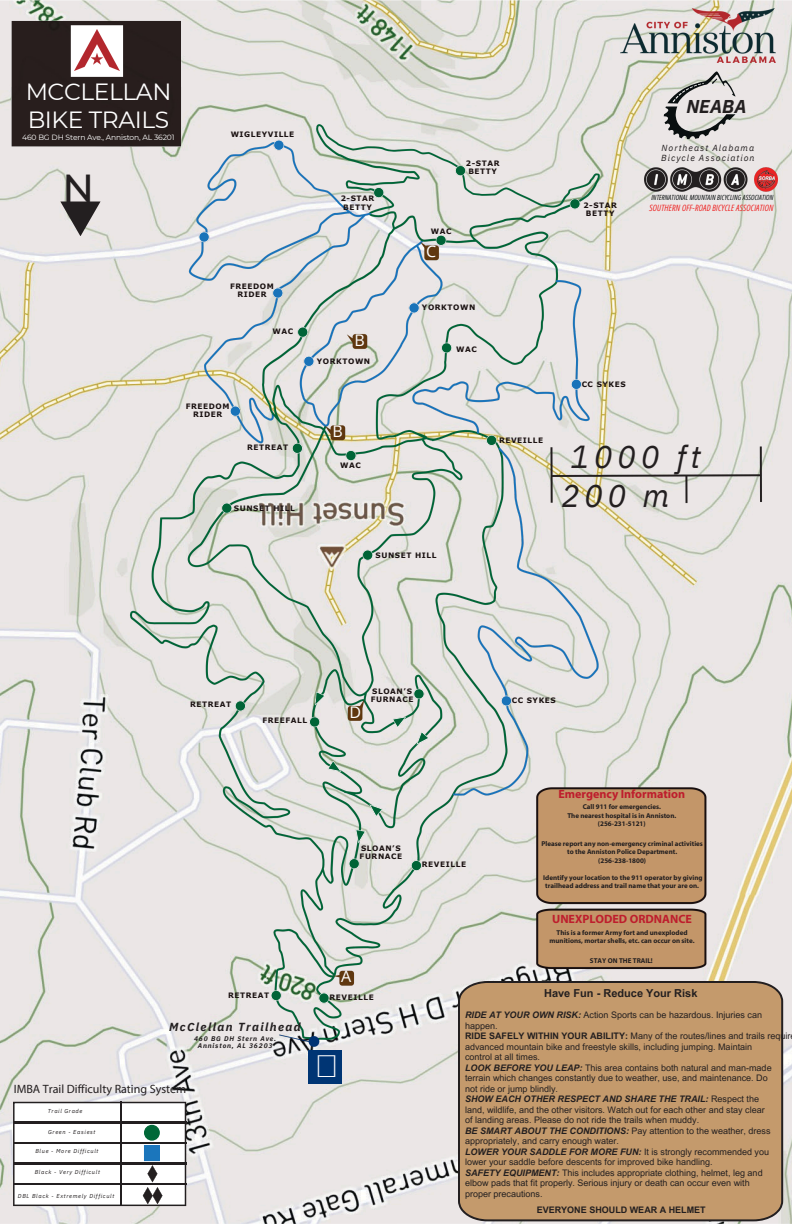
<style>
.page{position:relative;width:792px;height:1224px;background:#fff}
.page>*{position:absolute;margin:0;border:0;box-sizing:border-box;transform-origin:0 0}
.t1{font:500 39px "Montserrat";color:#231f20}
.t2{font:italic 31.8px "IBM Plex Sans";letter-spacing:.135em;color:#231f20}
.t3{font:23.4px/27.8px "Montserrat";letter-spacing:-.015em;color:#fff}
.t4{font:italic 700 18.5px "IBM Plex Sans";color:#231f20}
.t5{font:16px "Open Sans";color:#fff}
.t6{font:12.1px "Myriad Pro";color:#231f20}
.t7{font:700 12px "Myriad Pro";color:#be1e2d}
.t8{font:italic 700 11.7px "IBM Plex Sans";letter-spacing:.12em;color:#231f20}
.t9{font:700 11px "Arial MT Pro";color:#231f20}
.t10{font:9px/10.5px "Arial MT Pro";color:#231f20}
.t11{font:700 9px "Arial MT Pro";color:#231f20}
.t12{font:italic 8.8px/10.5px "IBM Plex Sans";letter-spacing:.12em;color:#231f20}
.t13{font:italic 8.7px "Open Sans Condensed";letter-spacing:.015em;color:#ee2424}
.t14{font:7.6px "Montserrat";letter-spacing:-.02em;color:#fff}
.t15{font:700 7.4px/8.2px "Verdana Pro";letter-spacing:.075em;color:#1b1212;text-align:center}
.t16{font:italic 7.1px "Open Sans Condensed";letter-spacing:.015em;color:#090f10}
.t17{font:700 7px/8.2px "Myriad Pro";color:#231f20;text-align:center}
.t18{font:italic 700 6.7px/7.5px "IBM Plex Sans";letter-spacing:.12em;color:#231f20;text-align:center}
.t19{font:italic 5.7px "IBM Plex Sans";letter-spacing:.115em;color:#231f20}
.s1{font-weight:700;font-style:italic}
.s2{font-weight:700}
</style>
<div class="page">
<img style="left:0;top:0;width:792px;height:1224px">
<div style="left:458px;top:981px;width:325px;height:240px;background:#c49a6c"></div>
<svg style="left:664px;top:71px;width:72px;height:49px;background:#c9c6c5"></svg>
<svg style="left:60px;top:202px;width:41px;height:34px"></svg>
<svg style="left:13px;top:1102px;width:173px;height:104px"></svg>
<img style="left:766px;top:163px;width:17px;height:33px">
<div style="left:11px;top:21px;width:170px;height:126px;background:#281e1d"></div>
<img style="left:125px;top:120px;width:641px;height:931px">
<img style="left:74px;top:30px;width:45px;height:41px">
<img style="left:621px;top:8px;width:154px;height:55px">
<svg style="left:308px;top:1050px;width:33px;height:33px"></svg>
<p class="t3" style="left:26px;top:78px;width:147px">MCCLELLAN<br>BIKE TRAILS</p>
<p class="t14" style="left:22px;top:133px;width:154px">460 BG DH Stern Ave., Anniston, AL 36201</p>
<p class="t1" style="left:63px;top:164px;width:33px">N</p>
<p class="t15" style="left:231px;top:130px;width:65px">WIGLEYVILLE</p>
<p class="t15" style="left:230px;top:282px;width:45px">FREEDOM<br>RIDER</p>
<p class="t15" style="left:273px;top:327px;width:22px">WAC</p>
<p class="t15" style="left:186px;top:402px;width:45px">FREEDOM<br>RIDER</p>
<p class="t15" style="left:247px;top:443px;width:43px">RETREAT</p>
<h6 class="t15" style="left:234px;top:504px;width:62px">SUNSET HILL</h6>
<p class="t15" style="left:341px;top:194px;width:35px">2-STAR<br>BETTY</p>
<p class="t5" style="left:354px;top:329px;width:12px">B</p>
<h1 class="t15" style="left:317px;top:357px;width:55px">YORKTOWN</h1>
<p class="t5" style="left:332px;top:420px;width:12px">B</p>
<h1 class="t15" style="left:340px;top:461px;width:22px">WAC</h1>
<p class="t15" style="left:466px;top:159px;width:35px">2-STAR<br>BETTY</p>
<p class="t15" style="left:431px;top:227px;width:22px">WAC</p>
<p class="t5" style="left:426px;top:240px;width:12px">C</p>
<p class="t15" style="left:422px;top:303px;width:55px">YORKTOWN</p>
<p class="t15" style="left:456px;top:345px;width:22px">WAC</p>
<p class="t15" style="left:499px;top:436px;width:46px">REVEILLE</p>
<p class="t15" style="left:376px;top:551px;width:62px">SUNSET HILL</p>
<p class="t15" style="left:583px;top:201px;width:35px">2-STAR<br>BETTY</p>
<p class="t4" style="left:686px;top:94px;width:62px">NEABA</p>
<p class="t12" style="left:661px;top:142px;width:95px">Northeast Alabama<br>Bicycle Association</p>
<h2 class="t16" style="left:651px;top:193px;width:124px">INTERNATIONAL MOUNTAIN BICYCLING ASSOCIATION</h2>
<p class="t13" style="left:650px;top:202px;width:126px">SOUTHERN OFF-ROAD BICYCLE ASSOCIATION</p>
<p class="t15" style="left:582px;top:380px;width:46px">CC SYKES</p>
<p class="t2" style="left:570px;top:436px;width:132px">1000 ft</p>
<p class="t2" style="left:561px;top:474px;width:110px">200 m</p>
<p class="t15" style="left:190px;top:700px;width:43px">RETREAT</p>
<p class="t15" style="left:262px;top:716px;width:46px">FREEFALL</p>
<p class="t5" style="left:350px;top:700px;width:13px">D</p>
<p class="t15" style="left:371px;top:687px;width:44px;text-align:left">SLOAN’S<br>FURNACE</p>
<p class="t15" style="left:512px;top:696px;width:46px">CC SYKES</p>
<p class="t15" style="left:228px;top:991px;width:43px">RETREAT</p>
<p class="t8" style="left:169px;top:1019px;width:133px">McClellan Trailhead</p>
<p class="t18" style="left:194px;top:1035px;width:84px">460 BG DH Stern Ave.<br>Anniston, AL 36203</p>
<p class="t6" style="left:14px;top:1084px;width:174px">IMBA Trail Difficulty Rating System</p>
<p class="t19" style="left:48px;top:1107px;width:36px">Trail Grade</p>
<p class="t19" style="left:48px;top:1129px;width:49px">Green - Easiest</p>
<p class="t19" style="left:35px;top:1147px;width:65px">Blue - More Difficult</p>
<p class="t19" style="left:35px;top:1168px;width:67px">Black - Very Difficult</p>
<p class="t19" style="left:18px;top:1192px;width:98px">DBL Black - Extremely Difficult</p>
<p class="t15" style="left:360px;top:844px;width:44px;text-align:left">SLOAN’S<br>FURNACE</p>
<h4 class="t5" style="left:341px;top:965px;width:12px">A</h4>
<p class="t15" style="left:330px;top:993px;width:46px">REVEILLE</p>
<p class="t15" style="left:422px;top:860px;width:46px">REVEILLE</p>
<p class="t7" style="left:558px;top:789px;width:128px">Emergency Information</p>
<p class="t17" style="left:567px;top:803px;width:110px">Call 911 for emergencies.<br>The nearest hospital is in Anniston. (256-231-5121)</p>
<p class="t17" style="left:541px;top:840px;width:163px">Please report any non-emergency criminal activities to the Anniston Police Department.<br>(256-238-1800)</p>
<p class="t17" style="left:543px;top:874px;width:161px">Identify your location to the 911 operator by giving trailhead address and trail name that your are on.</p>
<p class="t7" style="left:552px;top:914px;width:141px">UNEXPLODED ORDNANCE</p>
<p class="t17" style="left:550px;top:929px;width:147px">This is a former Army fort and unexploded munitions, mortar shells, etc. can occur on site.</p>
<p class="t17" style="left:590px;top:957px;width:64px">STAY ON THE TRAIL!</p>
<p class="t9" style="left:544px;top:989px;width:155px">Have Fun - Reduce Your Risk</p>
<p class="t10" style="left:465px;top:1011px;width:327px"><span class="s1">RIDE AT YOUR OWN RISK:</span> Action Sports can be hazardous. Injuries can happen.<br><span class="s2">RIDE SAFELY WITHIN YOUR ABILITY:</span> Many of the routes/lines and trails requir advanced mountain bike and freestyle skills, including jumping. Maintain<br>control at all times.<br><span class="s1">LOOK BEFORE YOU LEAP:</span> This area contains both natural and man-made terrain which changes constantly due to weather, use, and maintenance. Do<br>not ride or jump blindly.<br><span class="s1">SHOW EACH OTHER RESPECT AND SHARE THE TRAIL:</span> Respect the<br>land, wildlife, and the other visitors. Watch out for each other and stay clear<br>of landing areas. Please do not ride the trails when muddy.<br><span class="s1">BE SMART ABOUT THE CONDITIONS:</span> Pay attention to the weather, dress appropriately, and carry enough water.<br><span class="s1">LOWER YOUR SADDLE FOR MORE FUN:</span> It is strongly recommended you lower your saddle before descents for improved bike handling.<br><span class="s1">SAFETY EQUIPMENT:</span> This includes appropriate clothing, helmet, leg and<br>elbow pads that fit properly. Serious injury or death can occur even with<br>proper precautions.</p>
<p class="t11" style="left:537px;top:1206px;width:171px">EVERYONE SHOULD WEAR A HELMET</p>
</div>
